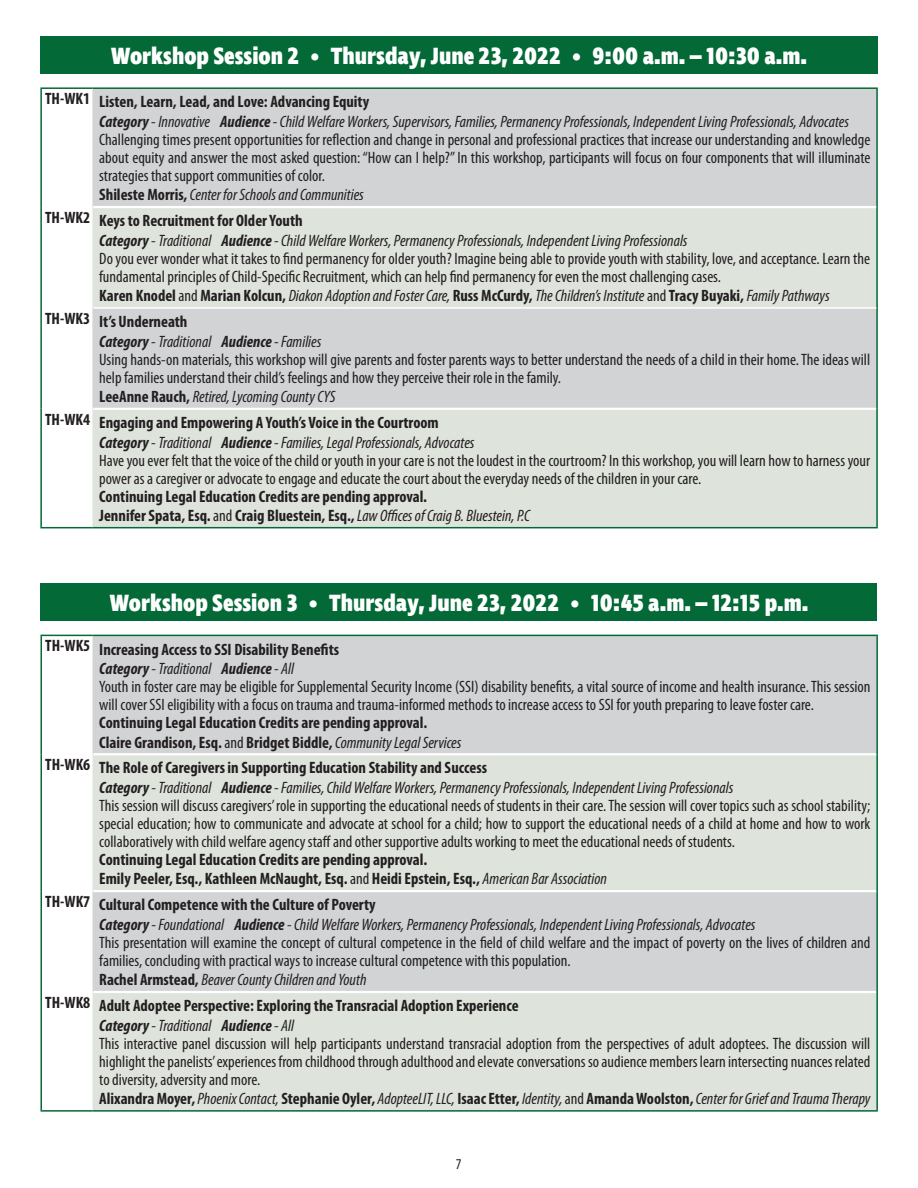
<style>
.page{position:relative;width:918px;height:1188px;background:#fff}
.page>*{position:absolute;margin:0;border:0;box-sizing:border-box;transform-origin:0 0}
.t1{font:800 24px "Ingra Cd";color:#fff}
.t2{font:condensed 16.5px/18px "Myriad Pro";color:#231f20}
.t3{font:700 condensed 16.5px/19.5px "Myriad Pro";color:#231f20}
.t4{font:italic condensed 16.5px/19.5px "Myriad Pro";color:#231f20}
.t5{font:condensed 15px "Myriad Pro";color:#231f20}
.s1{font-weight:700;font-style:normal}
.s2{font-weight:700}
.s3{font-weight:400;font-style:italic}
.s4{font-weight:700;font-style:italic}
.s5{font-style:italic}
.s6{font-weight:400}
.s7{font-style:normal}
</style>
<div class="page">
<div style="left:40px;top:583px;width:838px;height:38px;background:#036936"></div>
<div style="left:93px;top:636px;width:783px;height:117px;background:#d1d3d4"></div>
<svg style="left:93px;top:755px;width:783px;height:355px;background:#daded9"></svg>
<hr style="left:93px;top:890px;width:783px;height:2px;background:#fff">
<hr style="left:93px;top:991px;width:783px;height:2px;background:#fff">
<hr style="left:40px;top:636px;width:2px;height:118px;background:#036936">
<hr style="left:40px;top:635px;width:53px;height:1px;background:#036936">
<hr style="left:93px;top:635px;width:785px;height:1px;background:#036936">
<hr style="left:876px;top:636px;width:2px;height:118px;background:#036936">
<hr style="left:40px;top:754px;width:2px;height:137px;background:#036936">
<hr style="left:876px;top:754px;width:2px;height:137px;background:#036936">
<hr style="left:40px;top:891px;width:2px;height:101px;background:#036936">
<hr style="left:876px;top:891px;width:2px;height:101px;background:#036936">
<hr style="left:40px;top:992px;width:2px;height:118px;background:#036936">
<hr style="left:40px;top:1110px;width:53px;height:2px;background:#036936">
<hr style="left:876px;top:992px;width:2px;height:118px;background:#036936">
<hr style="left:93px;top:1110px;width:785px;height:2px;background:#036936">
<div style="left:40px;top:36px;width:837px;height:38px;background:#036936"></div>
<div style="left:92px;top:89px;width:784px;height:118px;background:#d1d3d4"></div>
<svg style="left:92px;top:207px;width:784px;height:320px;background:#d9ded9"></svg>
<hr style="left:93px;top:408px;width:783px;height:2px;background:#fff">
<hr style="left:40px;top:89px;width:2px;height:118px;background:#036936">
<hr style="left:40px;top:308px;width:2px;height:101px;background:#036936">
<hr style="left:40px;top:87px;width:52px;height:2px;background:#036936">
<hr style="left:92px;top:87px;width:786px;height:2px;background:#036936">
<hr style="left:876px;top:89px;width:2px;height:118px;background:#036936">
<hr style="left:876px;top:308px;width:2px;height:101px;background:#036936">
<hr style="left:40px;top:409px;width:2px;height:118px;background:#036936">
<hr style="left:40px;top:527px;width:52px;height:1px;background:#036936">
<hr style="left:876px;top:409px;width:2px;height:118px;background:#036936">
<hr style="left:92px;top:527px;width:786px;height:1px;background:#036936">
<hr style="left:93px;top:206px;width:783px;height:2px;background:#fff">
<hr style="left:876px;top:207px;width:2px;height:101px;background:#036936">
<hr style="left:93px;top:307px;width:783px;height:2px;background:#fff">
<hr style="left:40px;top:207px;width:2px;height:101px;background:#036936">
<h1 class="t1" style="left:111px;top:41px;width:698px">Workshop Session 2 • Thursday, June 23, 2022 • 9:00 a.m. – 10:30 a.m.</h1>
<p class="t4" style="left:99px;top:92px;width:752px;text-indent:-54px"><sup>TH-WK1</sup> <span class="s1">Listen, Learn, Lead, and Love: Advancing Equity<br></span><span class="s2">Category</span> - Innovative <span class="s2">Audience</span> - Child Welfare Workers, Supervisors, Families, Permanency Professionals, Independent Living Professionals, Advocates</p>
<p class="t2" style="left:99px;top:130px;width:773px;text-align:justify">Challenging times present opportunities for reflection and change in personal and professional practices that increase our understanding and knowledge about equity and answer the most asked question: “How can I help?” In this workshop, participants will focus on four components that will illuminate strategies that support communities of color.</p>
<p class="t3" style="left:45px;top:182px;width:320px;line-height:26px;text-indent:54px">Shileste Morris, <span class="s3">Center for Schools and Communities<br></span>TH-WK2 Keys to Recruitment for Older Youth</p>
<p class="t2" style="left:99px;top:231px;width:772px"><span class="s4">Category</span> <span class="s5">- Traditional</span> <span class="s4">Audience</span> <span class="s5">- Child Welfare Workers, Permanency Professionals, Independent Living Professionals<br></span>Do you ever wonder what it takes to find permanency for older youth? Imagine being able to provide youth with stability, love, and acceptance. Learn the fundamental principles of Child-Specific Recruitment, which can help find permanency for even the most challenging cases.</p>
<p class="t3" style="left:45px;top:282px;width:786px;line-height:26px;text-indent:54px">Karen Knodel <span class="s6">and</span> Marian Kolcun, <span class="s3">Diakon Adoption and Foster Care,</span> Russ McCurdy, <span class="s3">The Children’s Institute</span> <span class="s6">and</span> Tracy Buyaki, <span class="s3">Family Pathways<br></span>TH-WK3 It’s Underneath</p>
<p class="t2" style="left:99px;top:332px;width:773px"><span class="s4">Category</span> <span class="s5">- Traditional</span> <span class="s4">Audience</span> <span class="s5">- Families<br></span>Using hands-on materials, this workshop will give parents and foster parents ways to better understand the needs of a child in their home. The ideas will help families understand their child’s feelings and how they perceive their role in the family.</p>
<p class="t3" style="left:45px;top:383px;width:395px;line-height:26px;text-indent:54px">LeeAnne Rauch, <span class="s3">Retired, Lycoming County CYS<br></span>TH-WK4 Engaging and Empowering A Youth’s Voice in the Courtroom</p>
<p class="t2" style="left:99px;top:433px;width:772px"><span class="s4">Category</span> <span class="s5">- Traditional</span> <span class="s4">Audience</span> <span class="s5">- Families, Legal Professionals, Advocates<br></span>Have you ever felt that the voice of the child or youth in your care is not the loudest in the courtroom? In this workshop, you will learn how to harness your power as a caregiver or advocate to engage and educate the court about the everyday needs of the children in your care.</p>
<p class="t3" style="left:99px;top:486px;width:432px">Continuing Legal Education Credits are pending approval.<br>Jennifer Spata, Esq. <span class="s6">and</span> Craig Bluestein, Esq., <span class="s3">Law Offices of Craig B. Bluestein, P.C</span></p>
<h1 class="t1" style="left:110px;top:588px;width:700px">Workshop Session 3 • Thursday, June 23, 2022 • 10:45 a.m. – 12:15 p.m.</h1>
<p class="t3" style="left:45px;top:639px;width:295px;text-align:center">TH-WK5 Increasing Access to SSI Disability Benefits<br><span class="s5">Category</span> <span class="s3">- Traditional</span> <span class="s5">Audience</span> <span class="s3">- All</span></p>
<p class="t2" style="left:99px;top:677px;width:773px">Youth in foster care may be eligible for Supplemental Security Income (SSI) disability benefits, a vital source of income and health insurance. This session will cover SSI eligibility with a focus on trauma and trauma-informed methods to increase access to SSI for youth preparing to leave foster care.</p>
<p class="t3" style="left:99px;top:712px;width:364px">Continuing Legal Education Credits are pending approval.<br>Claire Grandison, Esq. <span class="s6">and</span> Bridget Biddle, <span class="s3">Community Legal Services</span></p>
<p class="t4" style="left:99px;top:758px;width:636px;text-indent:-54px"><sup>TH-WK6</sup> <span class="s1">The Role of Caregivers in Supporting Education Stability and Success<br></span><span class="s2">Category</span> - Traditional <span class="s2">Audience</span> - Families, Child Welfare Workers, Permanency Professionals, Independent Living Professionals</p>
<p class="t2" style="left:99px;top:796px;width:773px;text-align:justify">This session will discuss caregivers’ role in supporting the educational needs of students in their care. The session will cover topics such as school stability; special education; how to communicate and advocate at school for a child; how to support the educational needs of a child at home and how to work collaboratively with child welfare agency staff and other supportive adults working to meet the educational needs of students.</p>
<p class="t3" style="left:99px;top:849px;width:509px">Continuing Legal Education Credits are pending approval.<br>Emily Peeler, Esq., Kathleen McNaught, Esq. <span class="s6">and</span> Heidi Epstein, Esq., <span class="s3">American Bar Association</span></p>
<p class="t4" style="left:99px;top:895px;width:658px;text-indent:-54px"><sup>TH-WK7</sup> <span class="s1">Cultural Competence with the Culture of Poverty<br></span><span class="s2">Category</span> - Foundational <span class="s2">Audience</span> - Child Welfare Workers, Permanency Professionals, Independent Living Professionals, Advocates</p>
<p class="t2" style="left:99px;top:933px;width:773px">This presentation will examine the concept of cultural competence in the field of child welfare and the impact of poverty on the lives of children and families, concluding with practical ways to increase cultural competence with this population.</p>
<p class="t3" style="left:45px;top:967px;width:475px;line-height:26px;text-indent:54px">Rachel Armstead, <span class="s3">Beaver County Children and Youth<br></span>TH-WK8 Adult Adoptee Perspective: Exploring the Transracial Adoption Experience</p>
<p class="t2" style="left:99px;top:1016px;width:773px"><span class="s4">Category</span> <span class="s5">- Traditional</span> <span class="s4">Audience</span> <span class="s5">- All<br></span>This interactive panel discussion will help participants understand transracial adoption from the perspectives of adult adoptees. The discussion will highlight the panelists’ experiences from childhood through adulthood and elevate conversations so audience members learn intersecting nuances related to diversity, adversity and more.</p>
<p class="t4" style="left:99px;top:1089px;width:773px"><span class="s1">Alixandra Moyer,</span> Phoenix Contact, <span class="s1">Stephanie Oyler,</span> AdopteeLIT, LLC, <span class="s1">Isaac Etter,</span> Identity,<span class="s7">and</span> <span class="s1">Amanda Woolston,</span> Center for Grief and Trauma Therapy</p>
<p class="t5" style="left:456px;top:1155px;width:7px">7</p>
</div>
